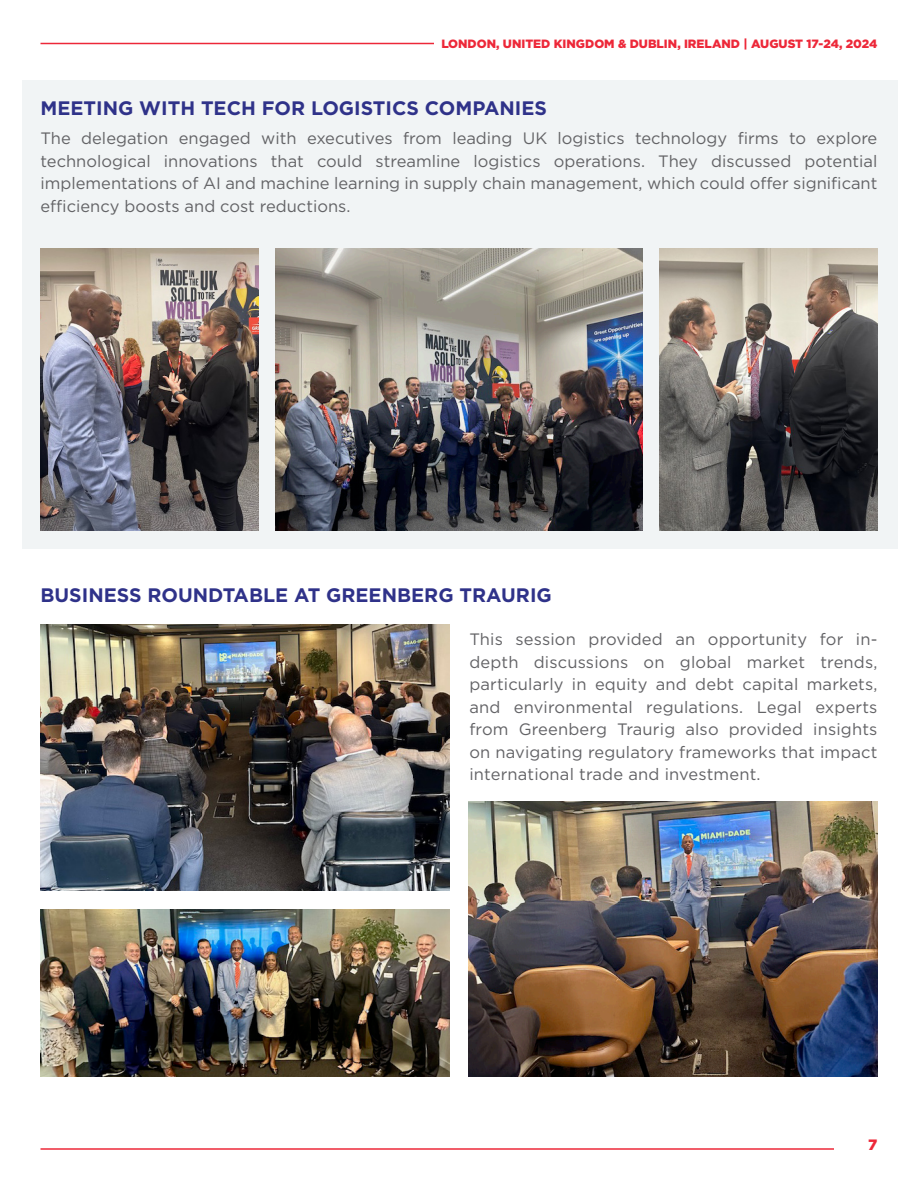
<style>
.page{position:relative;width:918px;height:1188px;background:#fff}
.page>*{position:absolute;margin:0;border:0;box-sizing:border-box;transform-origin:0 0}
.Body{font:700 19.5px "Gotham";color:#2f3289}
.Body-2{font:16.5px/22.5px "Gotham";color:#636366;text-align:justify}
.t1{font:900 15px "Gotham";color:#ed2839}
.t2{font:900 12px "Gotham";color:#ed2839}
</style>
<div class="page">
<hr style="left:40px;top:1148px;width:794px;height:2px;background:#ed2839">
<hr style="left:40px;top:43px;width:815px;height:1px;background:#ed2839">
<div style="left:434px;top:38px;width:444px;height:12px;background:#fff"></div>
<div style="left:22px;top:80px;width:875px;height:469px;background:#f1f4f5"></div>
<img style="left:40px;top:624px;width:409px;height:267px">
<img style="left:469px;top:801px;width:409px;height:276px">
<img style="left:40px;top:909px;width:409px;height:168px">
<img style="left:40px;top:248px;width:218px;height:282px">
<img style="left:660px;top:248px;width:218px;height:282px">
<img style="left:275px;top:248px;width:368px;height:282px">
<p class="t2" style="left:441px;top:35px;width:438px">LONDON, UNITED KINGDOM &amp; DUBLIN, IRELAND | AUGUST 17-24, 2024</p>
<p class="Body" style="left:40px;top:95px;width:508px">MEETING WITH TECH FOR LOGISTICS COMPANIES</p>
<p class="Body-2" style="left:40px;top:127px;width:838px">The delegation engaged with executives from leading UK logistics technology firms to explore technological innovations that could streamline logistics operations. They discussed potential implementations of AI and machine learning in supply chain management, which could offer significant efficiency boosts and cost reductions.</p>
<p class="Body" style="left:40px;top:583px;width:513px">BUSINESS ROUNDTABLE AT GREENBERG TRAURIG</p>
<p class="Body-2" style="left:469px;top:628px;width:410px">This session provided an opportunity for in&shy;depth discussions on global market trends, particularly in equity and debt capital markets, and environmental regulations. Legal experts from Greenberg Traurig also provided insights on navigating regulatory frameworks that impact international trade and investment.</p>
<p class="t1" style="left:868px;top:1134px;width:11px">7</p>
</div>
